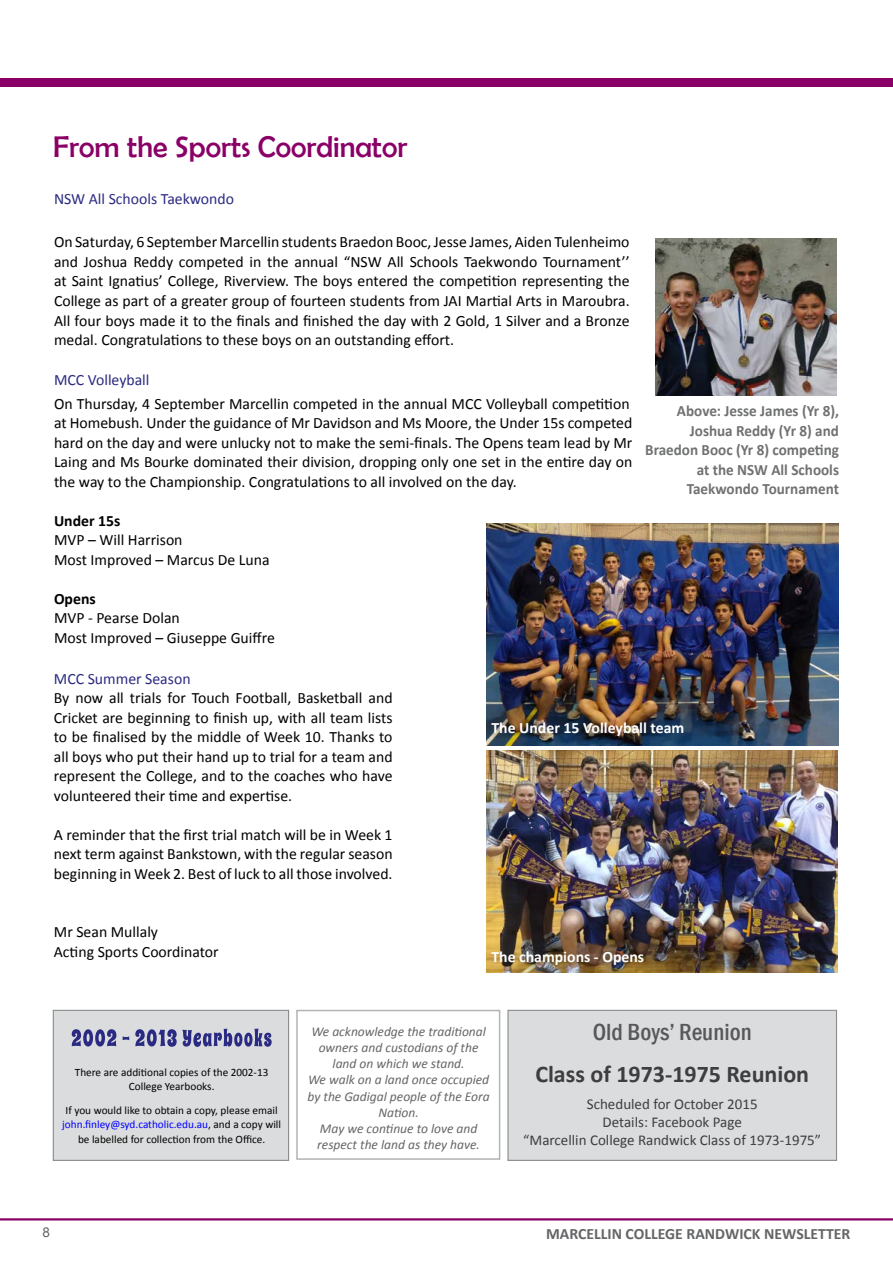
<style>
.page{position:relative;width:893px;height:1263px;background:#fff}
.page>*{position:absolute;margin:0;border:0;box-sizing:border-box;transform-origin:0 0}
.t1{font:30px "Berlin Sans FB";color:#8a0066}
.t2{font:700 24px "Calibri";color:#3e3e40}
.t3{font:500 condensed 24px "Franklin Gothic";color:#58585a}
.t4{font:15.75px/19.5px "Calibri";color:#000}
.t5{font:700 15.75px/19.5px "Calibri";color:#707172;text-align:right;scale:.96 1}
.t6{font:15.75px "Calibri";color:#2a2a82}
.t7{font:700 15.75px "Calibri";color:#fff}
.t8{font:700 15.75px "Calibri";color:#646567}
.t9{font:700 15.75px "Calibri";color:#000}
.t10{font:15px/18px "Calibri";color:#3e3e40;text-align:center}
.t11{font:italic 13.5px/16.2px "Calibri";color:#646567;text-align:center}
.t12{font:13.5px "Arial";color:#646567}
.t13{font:11.25px/14.7px "Calibri";color:#000;text-align:center}
.s1{color:#00f}
</style>
<div class="page">
<div style="left:0;top:79px;width:893px;height:8px;background:#8a0066"></div>
<hr style="left:0;top:1218px;width:893px;height:2px;background:#8a0066">
<img style="left:655px;top:238px;width:182px;height:157px">
<div style="left:296px;top:1010px;width:204px;height:150px;border:2px solid #b1b3b4"></div>
<div style="left:53px;top:1010px;width:236px;height:151px;background:#dbdcdd;border:1px solid #646567"></div>
<svg style="left:72px;top:1028px;width:200px;height:19px"></svg>
<div style="left:507px;top:1010px;width:330px;height:151px;background:#dbdcdd;border:1px solid #646567"></div>
<img style="left:487px;top:524px;width:352px;height:222px">
<img style="left:487px;top:750px;width:350px;height:223px">
<h1 class="t1" style="left:53px;top:130px;width:356px">From the Sports Coordinator</h1>
<p class="t6" style="left:54px;top:189px;width:182px">NSW All Schools Taekwondo</p>
<p class="t4" style="left:54px;top:233px;width:577px;text-align:justify">On Saturday, 6 September Marcellin students Braedon Booc, Jesse James, Aiden Tulenheimo and Joshua Reddy competed in the annual “NSW All Schools Taekwondo Tournament’’ at Saint Ignatius’ College, Riverview. The boys entered the competition representing the College as part of a greater group of fourteen students from JAI Martial Arts in Maroubra.<br>All four boys made it to the finals and finished the day with 2 Gold, 1 Silver and a Bronze medal. Congratulations to these boys on an outstanding effort.</p>
<p class="t6" style="left:54px;top:370px;width:97px">MCC Volleyball</p>
<p class="t4" style="left:54px;top:394px;width:580px">On Thursday, 4 September Marcellin competed in the annual MCC Volleyball competition at Homebush. Under the guidance of Mr Davidson and Ms Moore, the Under 15s competed hard on the day and were unlucky not to make the semi-finals. The Opens team lead by Mr Laing and Ms Bourke dominated their division, dropping only one set in the entire day on the way to the Championship. Congratulations to all involved on the day.</p>
<p class="t9" style="left:54px;top:510px;width:68px">Under 15s</p>
<p class="t4" style="left:54px;top:530px;width:217px">MVP – Will Harrison<br>Most Improved – Marcus De Luna</p>
<p class="t9" style="left:54px;top:588px;width:43px">Opens</p>
<p class="t4" style="left:54px;top:608px;width:222px">MVP - Pearse Dolan<br>Most Improved – Giuseppe Guiffre</p>
<p class="t5" style="left:645px;top:401px;width:203px">Above: Jesse James (Yr 8),<br>Joshua Reddy (Yr 8) and<br>Braedon Booc (Yr 8) competing at the NSW All Schools<br>Taekwondo Tournament</p>
<p class="t6" style="left:54px;top:668px;width:138px">MCC Summer Season</p>
<p class="t4" style="left:54px;top:688px;width:340px;text-align:justify">By now all trials for Touch Football, Basketball and Cricket are beginning to finish up, with all team lists to be finalised by the middle of Week 10. Thanks to all boys who put their hand up to trial for a team and represent the College, and to the coaches who have volunteered their time and expertise.</p>
<p class="t4" style="left:54px;top:825px;width:340px;text-align:justify">A reminder that the first trial match will be in Week 1 next term against Bankstown, with the regular season beginning in Week 2. Best of luck to all those involved.</p>
<p class="t4" style="left:54px;top:922px;width:166px">Mr Sean Mullaly<br>Acting Sports Coordinator</p>
<p class="t7" style="left:491px;top:717px;width:194px">The Under 15 Volleyball team</p>
<p class="t7" style="left:491px;top:947px;width:154px">The champions - Opens</p>
<p class="t13" style="left:75px;top:1064px;width:195px">There are additional copies of the 2002-13<br>College Yearbooks.</p>
<p class="t13" style="left:62px;top:1103px;width:220px">If you would like to obtain a copy, please email <span class="s1">john.finley@syd.catholic.edu.au</span>, and a copy will be labelled for collection from the Office.</p>
<p class="t11" style="left:308px;top:1022px;width:184px">We acknowledge the traditional owners and custodians of the land on which we stand.<br>We walk on a land once occupied by the Gadigal people of the Eora<br>Nation.<br>May we continue to love and respect the land as they have.</p>
<h2 class="t3" style="left:593px;top:1016px;width:161px">Old Boys’ Reunion</h2>
<h2 class="t2" style="left:535px;top:1058px;width:275px">Class of 1973-1975 Reunion</h2>
<p class="t10" style="left:523px;top:1095px;width:299px">Scheduled for October 2015<br>Details: Facebook Page<br>“Marcellin College Randwick Class of 1973-1975”</p>
<p class="t12" style="left:43px;top:1223px;width:9px">8</p>
<p class="t8" style="left:546px;top:1223px;width:306px">MARCELLIN COLLEGE RANDWICK NEWSLETTER</p>
</div>
